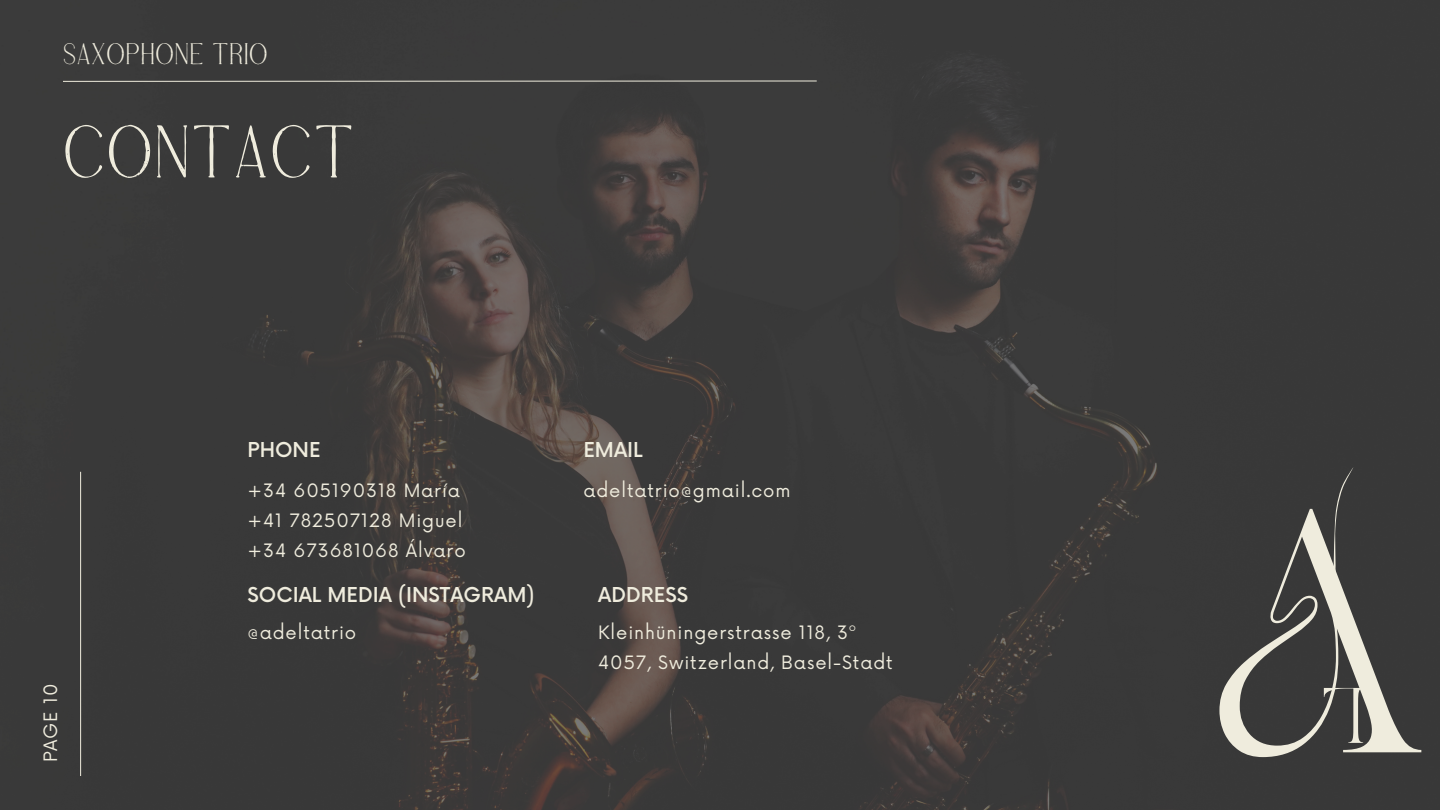
<style>
.page{position:relative;width:1440px;height:810px;background:#fff}
.page>*{position:absolute;margin:0;border:0;box-sizing:border-box;transform-origin:0 0}
.t1{font:238.7px "TAN PEARL Regular";color:#efecdd}
.t2{font:74.6px "Stolen Love Rough";letter-spacing:.025em;color:#efecdd}
.t3{font:55px "TAN PEARL Regular";color:#efecdd}
.t4{font:30px "Stolen Love Rough";letter-spacing:.025em;color:#efecdd}
.t5{font:500 20px "Now";color:#efecdd}
.t6{font:18px/30px "Now";letter-spacing:.05em;color:#efecdd}
</style>
<div class="page">
<img style="left:0;top:0;width:1440px;height:810px">
<svg style="left:62px;top:80px;width:755px;height:2px"></svg>
<hr style="left:80px;top:472px;width:1px;height:304px;background:#efecdd">
<svg style="left:1333px;top:467px;width:21px;height:112px"></svg>
<p class="t4" style="left:63px;top:41px;width:206px">SAXOPHONE TRIO</p>
<h2 class="t2" style="left:63px;top:119px;width:292px">CONTACT</h2>
<h1 class="t5" style="left:248px;top:439px;width:75px">PHONE</h1>
<p class="t5" style="left:583px;top:439px;width:61px">EMAIL</p>
<p class="t6" style="left:37px;top:762px;width:80px;rotate:-90deg">PAGE 10</p>
<p class="t6" style="left:248px;top:477px;width:214px">+34 605190318 María</p>
<p class="t6" style="left:248px;top:507px;width:216px">+41 782507128 Miguel</p>
<p class="t6" style="left:248px;top:537px;width:220px">+34 673681068 Álvaro</p>
<p class="t6" style="left:583px;top:477px;width:209px">adeltatrio@gmail.com</p>
<h4 class="t5" style="left:248px;top:584px;width:288px">SOCIAL MEDIA (INSTAGRAM)</h4>
<p class="t5" style="left:598px;top:584px;width:91px">ADDRESS</p>
<p class="t6" style="left:248px;top:618px;width:110px">@adeltatrio</p>
<p class="t6" style="left:598px;top:618px;width:296px">Kleinhüningerstrasse 118, 3º<br>4057, Switzerland, Basel-Stadt</p>
<p class="t1" style="left:1212px;top:509px;width:211px">A</p>
<p class="t3" style="left:1365px;top:744px;width:44px;rotate:-180deg">L</p>
</div>
